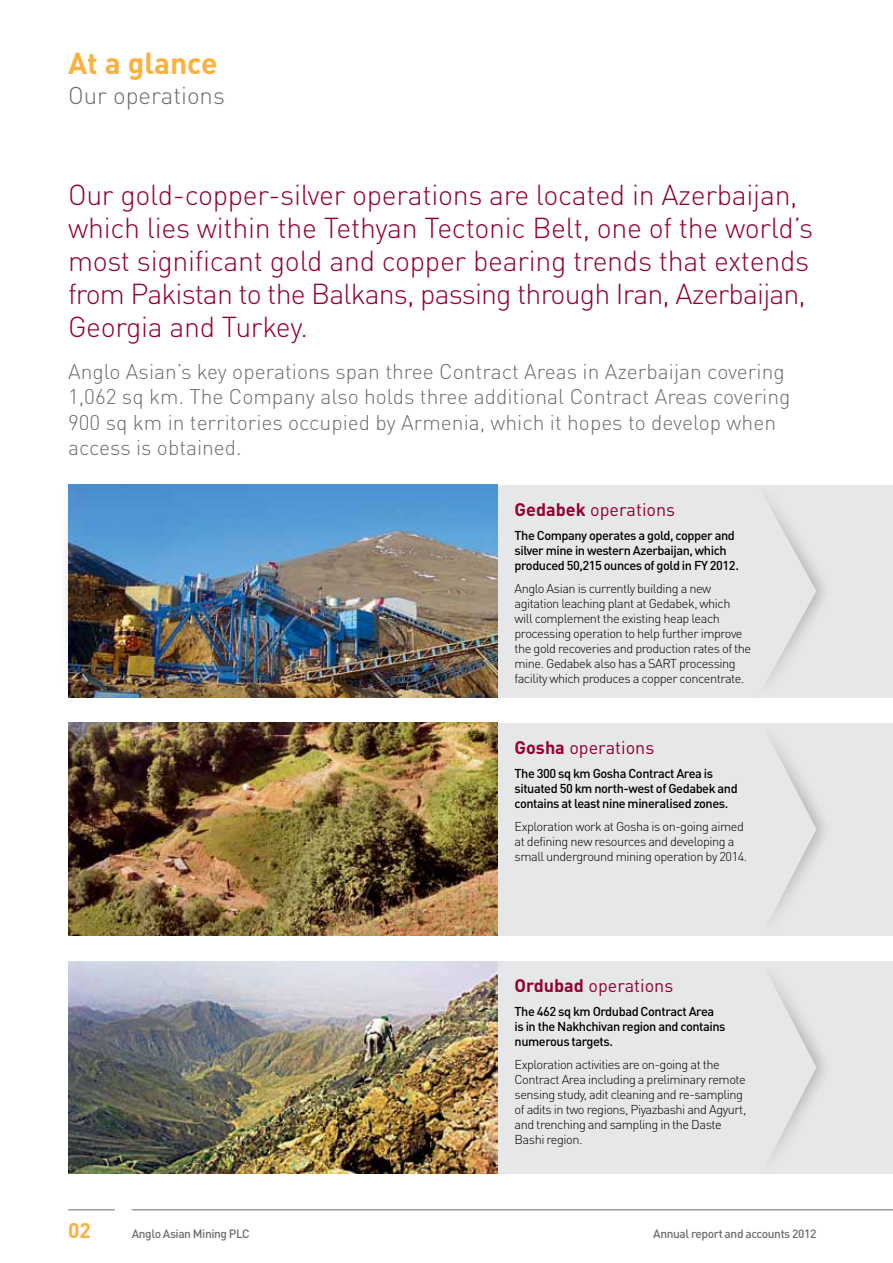
<style>
.page{position:relative;width:893px;height:1263px;background:#fff}
.page>*{position:absolute;margin:0;border:0;box-sizing:border-box;transform-origin:0 0}
.t1{font:700 30px "DINOT";color:#fbb040}
.t2{font:300 28.5px/33px "DINOT";letter-spacing:-.01em;color:#940031}
.t3{font:300 24px "DINOT";color:#6d6e71}
.t4{font:300 21px/25.5px "DINOT";color:#6d6e71}
.t5{font:700 21px "DINOT";color:#fbb040}
.t6{font:18px "DINOT";color:#940031}
.t7{font:300 12.75px/15px "DINOT";letter-spacing:-.035em;color:#000}
.t8{font:500 12.75px/15px "DINOT";letter-spacing:-.035em;color:#000}
.t9{font:500 12px "DINOT";letter-spacing:-.035em;color:#6d6e71}
.s1{font-weight:700}
</style>
<div class="page">
<div style="left:68px;top:723px;width:825px;height:212px;background:#e6e7e8"></div>
<div style="left:68px;top:961px;width:825px;height:213px;background:#e6e7e8"></div>
<div style="left:68px;top:485px;width:825px;height:212px;background:#e6e7e8"></div>
<div style="left:58px;top:470px;width:775px;height:241px;background:#000;opacity:.25"></div>
<svg style="left:497px;top:485px;width:319px;height:212px"></svg>
<div style="left:105px;top:709px;width:729px;height:240px;background:#000;opacity:.25"></div>
<svg style="left:497px;top:723px;width:319px;height:212px"></svg>
<div style="left:105px;top:947px;width:729px;height:240px;background:#000;opacity:.25"></div>
<svg style="left:497px;top:961px;width:319px;height:213px"></svg>
<img style="left:68px;top:485px;width:429px;height:212px">
<img style="left:68px;top:961px;width:429px;height:213px">
<img style="left:68px;top:723px;width:429px;height:212px">
<hr style="left:132px;top:1209px;width:761px;height:1px;background:#6d6e71">
<hr style="left:68px;top:1209px;width:47px;height:1px;background:#6d6e71">
<h1 class="t1" style="left:68px;top:43px;width:151px">At a glance</h1>
<h3 class="t3" style="left:68px;top:81px;width:158px">Our operations</h3>
<p class="t2" style="left:68px;top:178px;width:747px">Our gold-copper-silver operations are located in Azerbaijan, which lies within the Tethyan Tectonic Belt, one of the world’s most significant gold and copper bearing trends that extends from Pakistan to the Balkans, passing through Iran, Azerbaijan, Georgia and Turkey.</p>
<p class="t4" style="left:68px;top:358px;width:724px">Anglo Asian’s key operations span three Contract Areas in Azerbaijan covering 1,062 sq km. The Company also holds three additional Contract Areas covering 900 sq km in territories occupied by Armenia, which it hopes to develop when access is obtained.</p>
<h3 class="t6" style="left:514px;top:498px;width:162px"><span class="s1">Gedabek</span> operations</h3>
<p class="t8" style="left:514px;top:527px;width:226px">The Company operates a gold, copper and silver mine in western Azerbaijan, which produced 50,215 ounces of gold in FY 2012.</p>
<p class="t7" style="left:514px;top:581px;width:238px">Anglo Asian is currently building a new agitation leaching plant at Gedabek, which will complement the existing heap leach processing operation to help further improve the gold recoveries and production rates of the mine. Gedabek also has a SART processing facility which produces a copper concentrate.</p>
<h3 class="t6" style="left:514px;top:736px;width:141px"><span class="s1">Gosha</span> operations</h3>
<p class="t8" style="left:514px;top:765px;width:225px">The 300 sq km Gosha Contract Area is situated 50 km north-west of Gedabek and contains at least nine mineralised zones.</p>
<p class="t7" style="left:514px;top:819px;width:234px">Exploration work at Gosha is on-going aimed at defining new resources and developing a small underground mining operation by 2014.</p>
<h3 class="t6" style="left:514px;top:974px;width:160px"><span class="s1">Ordubad</span> operations</h3>
<p class="t8" style="left:514px;top:1003px;width:213px">The 462 sq km Ordubad Contract Area is in the Nakhchivan region and contains numerous targets.</p>
<p class="t7" style="left:514px;top:1057px;width:233px">Exploration activities are on-going at the Contract Area including a preliminary remote sensing study, adit cleaning and re-sampling of adits in two regions, Piyazbashi and Agyurt, and trenching and sampling in the Daste Bashi region.</p>
<h3 class="t5" style="left:68px;top:1216px;width:24px">02</h3>
<p class="t9" style="left:132px;top:1226px;width:119px">Anglo Asian Mining PLC</p>
<p class="t9" style="left:653px;top:1226px;width:165px">Annual report and accounts 2012</p>
</div>
